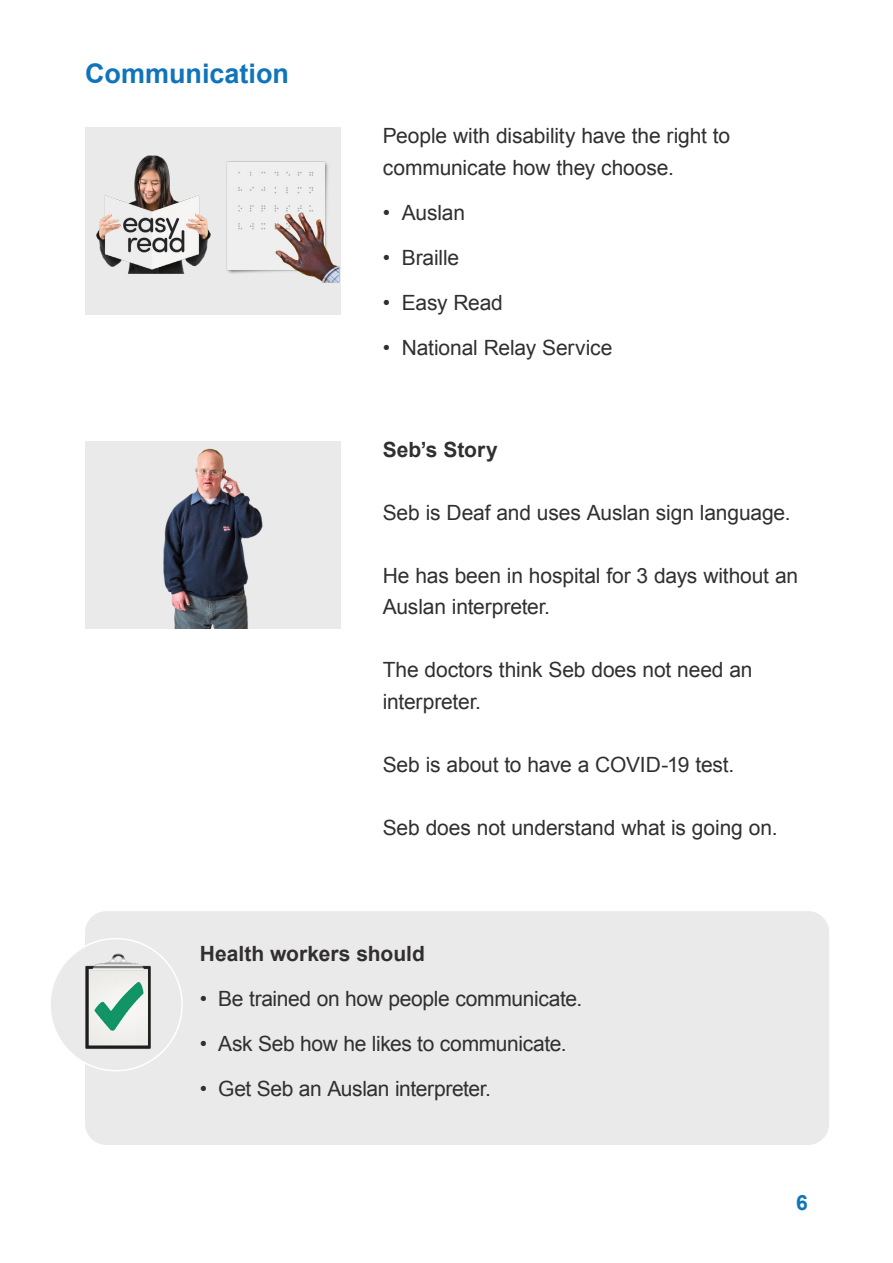
<style>
.page{position:relative;width:893px;height:1263px;background:#fff}
.page>*{position:absolute;margin:0;border:0;box-sizing:border-box;transform-origin:0 0}
.t1{font:700 27px "Arial";color:#1074bc}
.t2{font:21px/31.5px "Arial";letter-spacing:-.01em;color:#312f30}
.t3{font:700 21px "Arial";color:#312f30}
.t4{font:700 21px "Arial";color:#1074bc}
</style>
<div class="page">
<div style="left:85px;top:128px;width:255px;height:187px;background:#e9eae9"></div>
<img style="left:226px;top:161px;width:114px;height:122px">
<div style="left:85px;top:441px;width:255px;height:187px;background:#e9eae9"></div>
<img style="left:163px;top:448px;width:100px;height:180px">
<div style="left:85px;top:911px;width:744px;height:234px;background:#e9eae9;border-radius:21px"></div>
<img style="left:96px;top:155px;width:115px;height:119px">
<div style="left:50px;top:938px;width:132px;height:133px;background:#e9eae9;border-radius:50%"></div>
<img style="left:69px;top:952px;width:99px;height:99px">
<p class="t1" style="left:85px;top:56px;width:206px">Communication</p>
<p class="t2" style="left:383px;top:120px;width:349px">People with disability have the right to communicate how they choose.</p>
<p class="t2" style="left:383px;top:197px;width:84px">• Auslan</p>
<p class="t2" style="left:383px;top:242px;width:78px">• Braille</p>
<p class="t2" style="left:383px;top:287px;width:122px">• Easy Read</p>
<p class="t2" style="left:383px;top:332px;width:231px">• National Relay Service</p>
<p class="t3" style="left:383px;top:435px;width:117px">Seb’s Story</p>
<p class="t2" style="left:383px;top:497px;width:409px">Seb is Deaf and uses Auslan sign language.</p>
<p class="t2" style="left:383px;top:560px;width:417px">He has been in hospital for 3 days without an<br>Auslan interpreter.</p>
<p class="t2" style="left:383px;top:654px;width:371px">The doctors think Seb does not need an interpreter.</p>
<p class="t2" style="left:383px;top:749px;width:353px">Seb is about to have a COVID-19 test.</p>
<p class="t2" style="left:383px;top:812px;width:396px">Seb does not understand what is going on.</p>
<p class="t3" style="left:200px;top:940px;width:226px">Health workers should</p>
<p class="t2" style="left:200px;top:983px;width:384px">• Be trained on how people communicate.</p>
<p class="t2" style="left:200px;top:1028px;width:368px">• Ask Seb how he likes to communicate.</p>
<p class="t2" style="left:200px;top:1073px;width:293px">• Get Seb an Auslan interpreter.</p>
<p class="t4" style="left:796px;top:1188px;width:13px">6</p>
</div>
